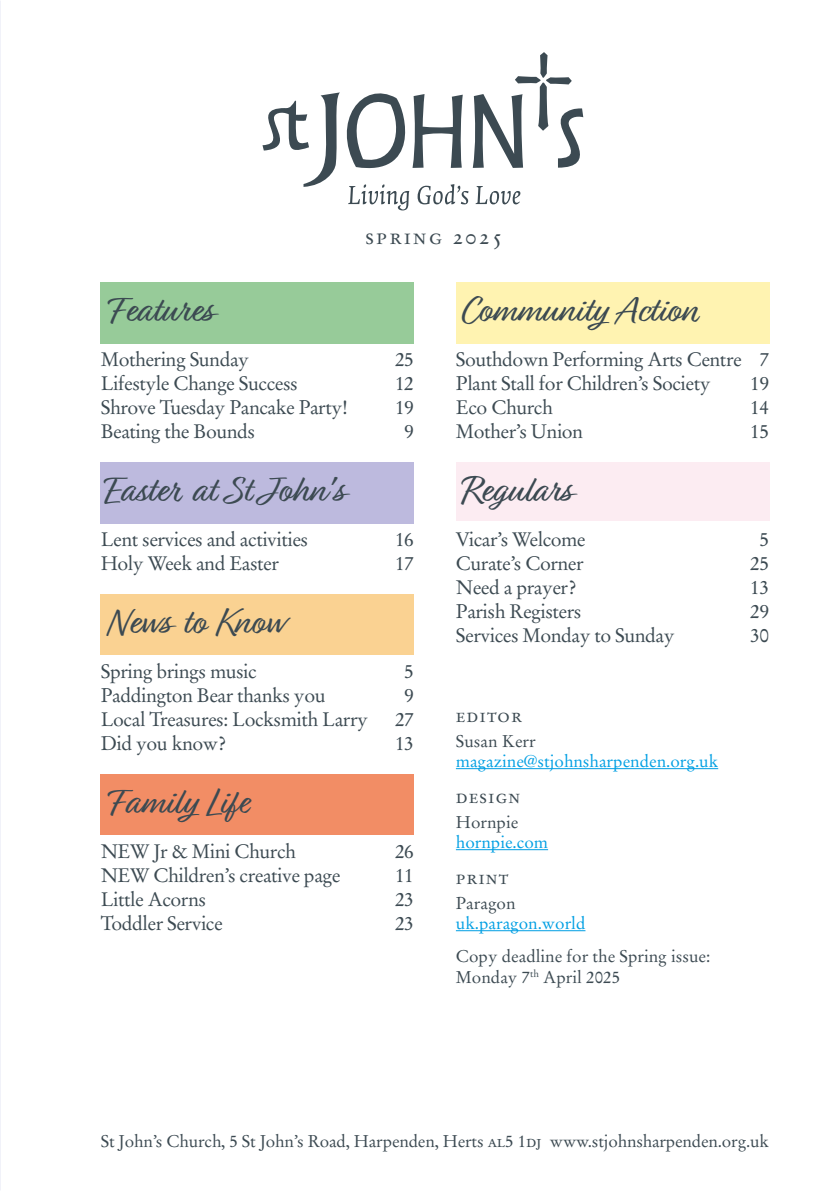
<style>
.page{position:relative;width:840px;height:1191px;background:#fff}
.page>*{position:absolute;margin:0;border:0;box-sizing:border-box;transform-origin:0 0}
.t1{font:38px "Relation";color:#3c4a52}
.t2{font:22px "Stempel Garamond LT Pro";letter-spacing:.1em;color:#3c4a52}
.t3{font:19.6px/24px "Stempel Garamond LT Pro";letter-spacing:-.025em;color:#3c4a52}
.t4{font:17px/21px "Stempel Garamond LT Pro";color:#3c4a52}
.t5{font:17px "Stempel Garamond LT Pro";color:#009fe3}
</style>
<div class="page">
<div style="left:101px;top:282px;width:313px;height:61px;background:#97cb99"></div>
<div style="left:101px;top:462px;width:313px;height:61px;background:#bdbade"></div>
<div style="left:101px;top:594px;width:313px;height:60px;background:#fad292"></div>
<div style="left:101px;top:774px;width:313px;height:60px;background:#f28d65"></div>
<div style="left:456px;top:282px;width:312px;height:61px;background:#fff3b1"></div>
<div style="left:456px;top:462px;width:312px;height:58px;background:#fcecf2"></div>
<hr style="left:455px;top:768px;width:262px;height:1px;background:#009fe3">
<hr style="left:455px;top:849px;width:92px;height:1px;background:#009fe3">
<hr style="left:455px;top:930px;width:130px;height:1px;background:#009fe3">
<svg style="left:262px;top:52px;width:322px;height:158px"></svg>
<p class="t2" style="left:365px;top:222px;width:139px">spring 2025</p>
<h1 class="t1" style="left:106px;top:288px;width:108px">Features</h1>
<p class="t3" style="left:101px;top:347px;width:150px">Mothering Sunday</p>
<p class="t3" style="left:395px;top:347px;width:21px">25</p>
<p class="t3" style="left:101px;top:371px;width:198px">Lifestyle Change Success</p>
<p class="t3" style="left:395px;top:371px;width:21px">12</p>
<p class="t3" style="left:101px;top:395px;width:249px">Shrove Tuesday Pancake Party!</p>
<p class="t3" style="left:395px;top:395px;width:21px">19</p>
<p class="t3" style="left:101px;top:419px;width:156px">Beating the Bounds</p>
<p class="t3" style="left:404px;top:419px;width:11px">9</p>
<h1 class="t1" style="left:106px;top:468px;width:239px">Easter at St John's</h1>
<p class="t3" style="left:101px;top:527px;width:209px">Lent services and activities</p>
<p class="t3" style="left:395px;top:527px;width:21px">16</p>
<p class="t3" style="left:101px;top:551px;width:180px">Holy Week and Easter</p>
<p class="t3" style="left:395px;top:551px;width:21px">17</p>
<h1 class="t1" style="left:106px;top:600px;width:179px">News to Know</h1>
<p class="t3" style="left:101px;top:659px;width:157px">Spring brings music</p>
<p class="t3" style="left:404px;top:659px;width:11px">5</p>
<p class="t3" style="left:101px;top:683px;width:226px">Paddington Bear thanks you</p>
<p class="t3" style="left:404px;top:683px;width:11px">9</p>
<p class="t3" style="left:101px;top:707px;width:268px">Local Treasures: Locksmith Larry</p>
<p class="t3" style="left:395px;top:707px;width:21px">27</p>
<p class="t3" style="left:101px;top:731px;width:127px">Did you know?</p>
<p class="t3" style="left:395px;top:731px;width:21px">13</p>
<h1 class="t1" style="left:106px;top:780px;width:143px">Family Life</h1>
<p class="t3" style="left:101px;top:839px;width:197px">NEW Jr &amp; Mini Church</p>
<p class="t3" style="left:395px;top:839px;width:21px">26</p>
<p class="t3" style="left:101px;top:863px;width:241px">NEW Children’s creative page</p>
<p class="t3" style="left:395px;top:863px;width:21px">11</p>
<p class="t3" style="left:101px;top:887px;width:107px">Little Acorns</p>
<p class="t3" style="left:395px;top:887px;width:21px">23</p>
<p class="t3" style="left:101px;top:911px;width:123px">Toddler Service</p>
<p class="t3" style="left:395px;top:911px;width:21px">23</p>
<h1 class="t1" style="left:461px;top:288px;width:237px">Community Action</h1>
<p class="t3" style="left:455px;top:347px;width:314px">Southdown Performing Arts Centre 7<br>Plant Stall for Children’s Society</p>
<p class="t3" style="left:749px;top:371px;width:21px">19</p>
<p class="t3" style="left:455px;top:395px;width:98px">Eco Church</p>
<p class="t3" style="left:749px;top:395px;width:21px">14</p>
<p class="t3" style="left:455px;top:419px;width:129px">Mother’s Union</p>
<p class="t3" style="left:749px;top:419px;width:21px">15</p>
<h1 class="t1" style="left:461px;top:468px;width:111px">Regulars</h1>
<p class="t3" style="left:455px;top:527px;width:131px">Vicar’s Welcome</p>
<p class="t3" style="left:759px;top:527px;width:11px">5</p>
<p class="t3" style="left:455px;top:551px;width:129px">Curate’s Corner</p>
<p class="t3" style="left:749px;top:551px;width:21px">25</p>
<p class="t3" style="left:455px;top:575px;width:122px">Need a prayer?</p>
<p class="t3" style="left:749px;top:575px;width:21px">13</p>
<p class="t3" style="left:455px;top:599px;width:127px">Parish Registers</p>
<p class="t3" style="left:749px;top:599px;width:21px">29</p>
<p class="t3" style="left:455px;top:623px;width:220px">Services Monday to Sunday</p>
<p class="t3" style="left:749px;top:623px;width:21px">30</p>
<p class="t3" style="left:455px;top:703px;width:68px">editor</p>
<p class="t4" style="left:455px;top:730px;width:81px">Susan Kerr</p>
<p class="t5" style="left:455px;top:750px;width:264px">magazine@stjohnsharpenden.org.uk</p>
<p class="t3" style="left:455px;top:784px;width:66px">design</p>
<p class="t4" style="left:455px;top:811px;width:64px">Hornpie</p>
<p class="t5" style="left:455px;top:831px;width:94px">hornpie.com</p>
<p class="t3" style="left:455px;top:865px;width:54px">print</p>
<p class="t4" style="left:455px;top:892px;width:61px">Paragon</p>
<p class="t5" style="left:455px;top:912px;width:131px">uk.paragon.world</p>
<p class="t4" style="left:455px;top:945px;width:256px">Copy deadline for the Spring issue:<br>Monday 7<sup>th</sup> April 2025</p>
<p class="t4" style="left:101px;top:1130px;width:669px">St John’s Church, 5 St John’s Road, Harpenden, Herts AL5 1DJ www.stjohnsharpenden.org.uk</p>
</div>
